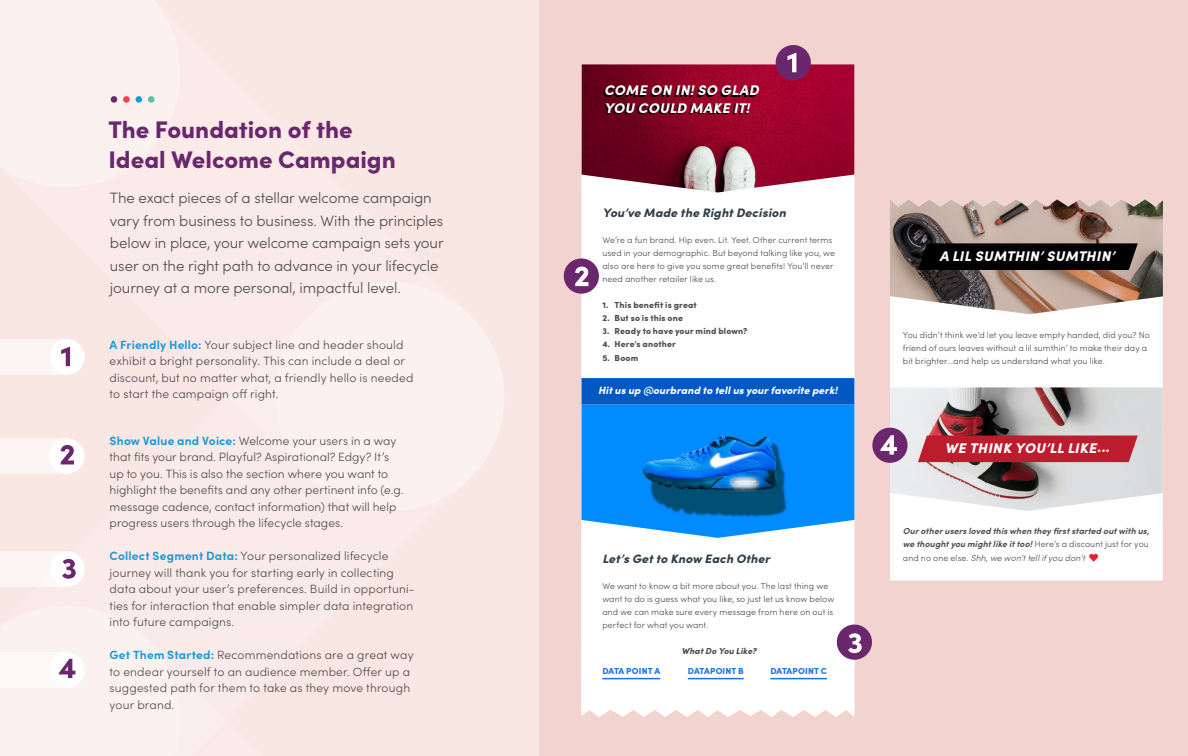
<style>
.page{position:relative;width:1188px;height:756px;background:#fff}
.page>*{position:absolute;margin:0;border:0;box-sizing:border-box;transform-origin:0 0}
.t1{font:900 24px/29.4px "Sofia Pro";color:#6b276e}
.t2{font:300 15px/22.5px "Sofia Pro";letter-spacing:-.005em;color:#4e4d4d}
.t3{font:italic 900 13.95px/17.1px "Sofia Pro";letter-spacing:.03em;color:#fff}
.t4{font:italic 900 12.3px "Sofia Pro";letter-spacing:.015em;color:#313e48}
.t5{font:300 12px/16.5px "Sofia Pro";letter-spacing:.01em;color:#4e4d4d}
.t6{font:italic 900 10.5px "Sofia Pro";letter-spacing:.005em;color:#fff}
.t7{font:300 8.7px/13px "Sofia Pro";letter-spacing:.015em;color:#4e4d4d}
.t8{font:italic 700 8.7px/13px "Sofia Pro";letter-spacing:.005em;color:#4e4d4d;text-align:justify}
.t9{font:900 8.7px "Sofia Pro";letter-spacing:.015em;color:#4e4d4d}
.t10{font:900 8.7px "Sofia Pro";letter-spacing:.005em;color:#1773e6}
.t11{font:italic 900 8.7px "Sofia Pro";letter-spacing:.01em;color:#4e4d4d}
.s1{font-weight:700;color:#1c9ad6}
.s2{font-weight:300;font-style:normal}
.s3{font-weight:300}
</style>
<div class="page">
<div style="left:539px;top:0;width:649px;height:756px;background:#f3d3d0"></div>
<div style="left:0;top:0;width:539px;height:756px;background:#f9e7e4"></div>
<div style="left:0;top:0;width:180px;height:187px;background:#fbf2f0"></div>
<svg style="left:276px;top:283px;width:228px;height:228px;fill:#fbf2f0"></svg>
<div style="left:581px;top:64px;width:273px;height:648px;background:#fff"></div>
<div style="left:582px;top:378px;width:272px;height:27px;background:#0058c3"></div>
<img style="left:581px;top:405px;width:273px;height:133px">
<img style="left:582px;top:64px;width:272px;height:129px">
<hr style="left:602px;top:678px;width:58px;height:1px;background:#1773e6">
<hr style="left:688px;top:678px;width:56px;height:1px;background:#1773e6">
<hr style="left:770px;top:678px;width:57px;height:1px;background:#1773e6">
<div style="left:0;top:339px;width:67px;height:35px;background:#fcf5f4"></div>
<div style="left:50px;top:339px;width:35px;height:35px;background:#fff;border-radius:50%"></div>
<div style="left:0;top:438px;width:67px;height:36px;background:#fcf5f4"></div>
<div style="left:50px;top:438px;width:35px;height:36px;background:#fff;border-radius:50%"></div>
<div style="left:0;top:552px;width:67px;height:35px;background:#fcf5f4"></div>
<div style="left:50px;top:552px;width:35px;height:35px;background:#fff;border-radius:50%"></div>
<div style="left:111px;top:96px;width:6px;height:7px;background:#6b276e;border-radius:50%"></div>
<div style="left:123px;top:96px;width:7px;height:7px;background:#ef4056;border-radius:50%"></div>
<div style="left:136px;top:96px;width:6px;height:7px;background:#1c9ad6;border-radius:50%"></div>
<div style="left:148px;top:96px;width:7px;height:7px;background:#5ac1a7;border-radius:50%"></div>
<svg style="left:61px;top:347px;width:9px;height:19px"></svg>
<svg style="left:61px;top:445px;width:13px;height:19px"></svg>
<svg style="left:62px;top:559px;width:14px;height:20px"></svg>
<svg style="left:0;top:606px;width:180px;height:150px"></svg>
<div style="left:890px;top:314px;width:273px;height:266px;background:#fff"></div>
<img style="left:890px;top:387px;width:273px;height:124px">
<svg style="left:890px;top:199px;width:273px;height:115px;background:#8a7972"></svg>
<div style="left:918px;top:436px;width:220px;height:26px;background:#bd1c2e"></div>
<svg style="left:773px;top:45px;width:40px;height:38px;background:#954778"></svg>
<svg style="left:563px;top:256px;width:38px;height:40px;background:#ae84a9"></svg>
<svg style="left:834px;top:622px;width:38px;height:40px;background:#ac83a9"></svg>
<svg style="left:872px;top:425px;width:38px;height:40px;background:#a980a6"></svg>
<svg style="left:1089px;top:553px;width:9px;height:8px"></svg>
<h1 class="t1" style="left:108px;top:113px;width:289px">The Foundation of the<br>Ideal Welcome Campaign</h1>
<p class="t2" style="left:110px;top:186px;width:335px">The exact pieces of a stellar welcome campaign vary from business to business. With the principles below in place, your welcome campaign sets your user on the right path to advance in your lifecycle journey at a more personal, impactful level.</p>
<p class="t5" style="left:110px;top:336px;width:305px"><span class="s1">A Friendly Hello:</span> Your subject line and header should exhibit a bright personality. This can include a deal or discount, but no matter what, a friendly hello is needed to start the campaign off right.</p>
<p class="t5" style="left:110px;top:432px;width:295px"><span class="s1">Show Value and Voice:</span> Welcome your users in a way that fits your brand. Playful? Aspirational? Edgy? It’s up to you. This is also the section where you want to highlight the benefits and any other pertinent info (e.g. message cadence, contact information) that will help progress users through the lifecycle stages.</p>
<p class="t5" style="left:110px;top:547px;width:307px"><span class="s1">Collect Segment Data:</span> Your personalized lifecycle journey will thank you for starting early in collecting data about your user’s preferences. Build in opportuni&shy;ties for interaction that enable simpler data integration into future campaigns.</p>
<p class="t5" style="left:110px;top:646px;width:306px"><span class="s1">Get Them Started:</span> Recommendations are a great way to endear yourself to an audience member. Offer up a suggested path for them to take as they move through your brand.</p>
<p class="t3" style="left:604px;top:81px;width:156px">COME ON IN! SO GLAD<br>YOU COULD MAKE IT!</p>
<p class="t4" style="left:602px;top:203px;width:185px">You’ve Made the Right Decision</p>
<p class="t7" style="left:602px;top:233px;width:234px">We’re a fun brand. Hip even. Lit. Yeet. Other current terms used in your demographic. But beyond talking like you, we also are here to give you some great benefits! You’ll never need another retailer like us.</p>
<p class="t9" style="left:602px;top:298px;width:96px">1. This benefit is great</p>
<p class="t9" style="left:602px;top:311px;width:82px">2. But so is this one</p>
<p class="t9" style="left:602px;top:324px;width:147px">3. Ready to have your mind blown?</p>
<p class="t9" style="left:602px;top:338px;width:75px">4. Here’s another</p>
<p class="t9" style="left:602px;top:351px;width:37px">5. Boom</p>
<p class="t6" style="left:598px;top:382px;width:241px">Hit us up @ourbrand to tell us your favorite perk!</p>
<p class="t4" style="left:602px;top:549px;width:169px">Let’s Get to Know Each Other</p>
<p class="t7" style="left:602px;top:579px;width:233px">We want to know a bit more about you. The last thing we want to do is guess what you like, so just let us know below and we can make sure every message from here on out is perfect for what you want.</p>
<p class="t11" style="left:682px;top:644px;width:76px">What Do You Like?</p>
<p class="t10" style="left:602px;top:664px;width:59px">DATA POINT A</p>
<p class="t10" style="left:688px;top:664px;width:58px">DATAPOINT B</p>
<p class="t10" style="left:770px;top:664px;width:58px">DATAPOINT C</p>
<p class="t3" style="left:939px;top:247px;width:177px">A LIL SUMTHIN’ SUMTHIN’</p>
<p class="t7" style="left:903px;top:328px;width:249px">You didn’t think we’d let you leave empty handed, did you? No friend of ours leaves without a lil sumthin’ to make their day a bit brighter...and help us understand what you like.</p>
<p class="t3" style="left:945px;top:439px;width:166px">WE THINK YOU’LL LIKE...</p>
<p class="t8" style="left:903px;top:524px;width:248px">Our other users loved this when they first started out with us, we thought you might like it too! <span class="s2">Here’s a discount just for you and no one else.</span> <span class="s3">Shh, we won’t tell if you don’t</span></p>
</div>
